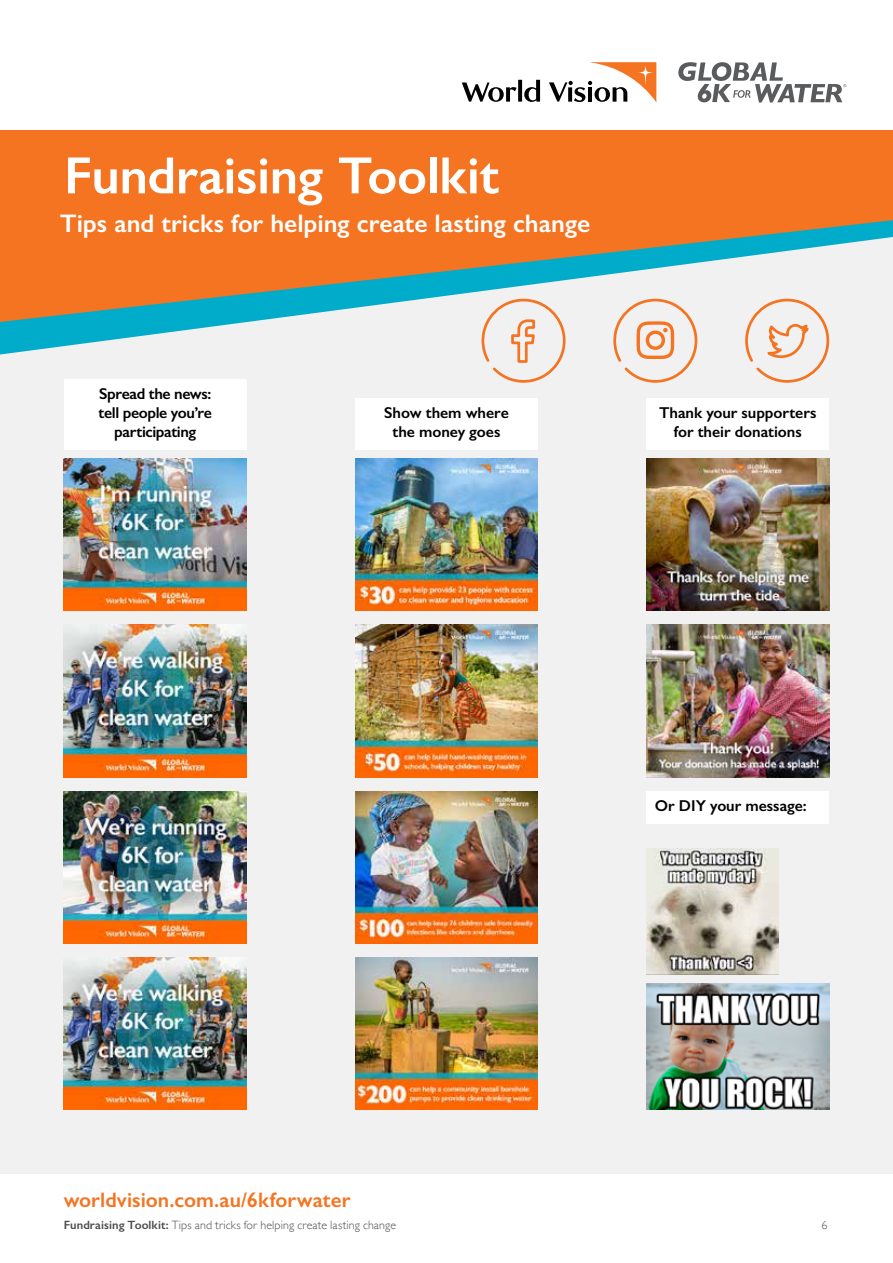
<style>
.page{position:relative;width:893px;height:1263px;background:#fff}
.page>*{position:absolute;margin:0;border:0;box-sizing:border-box;transform-origin:0 0}
.t1{font:600 52.5px "Gill Sans";letter-spacing:-.005em;color:#fff}
.t2{font:600 25.5px "Gill Sans";color:#fff}
.t3{font:600 21px "Gill Sans";color:#f47421}
.t4{font:600 15.75px/18.9px "Gill Sans";letter-spacing:-.005em;color:#000;text-align:center}
.t5{font:600 15.75px/18.9px "Gill Sans";letter-spacing:-.025em;color:#000;text-align:center}
.t6{font:300 12px "Gill Sans";letter-spacing:.01em;color:#4d4d4f}
.s1{font-weight:600}
</style>
<div class="page">
<div style="left:0;top:130px;width:893px;height:1044px;background:#f1f1f2"></div>
<svg style="left:0;top:323px;width:830px;height:32px"></svg>
<svg style="left:0;top:130px;width:893px;height:193px;background:#d88a4f"></svg>
<svg style="left:462px;top:62px;width:194px;height:40px"></svg>
<svg style="left:678px;top:62px;width:168px;height:41px"></svg>
<img style="left:355px;top:791px;width:183px;height:152px">
<img style="left:355px;top:957px;width:183px;height:153px">
<img style="left:355px;top:458px;width:183px;height:153px">
<img style="left:355px;top:625px;width:183px;height:152px">
<img style="left:64px;top:458px;width:183px;height:153px">
<img style="left:64px;top:625px;width:183px;height:152px">
<img style="left:646px;top:458px;width:183px;height:153px">
<img style="left:646px;top:625px;width:183px;height:152px">
<img style="left:646px;top:848px;width:132px;height:126px">
<img style="left:646px;top:983px;width:183px;height:127px">
<img style="left:64px;top:791px;width:183px;height:152px">
<img style="left:64px;top:957px;width:183px;height:153px">
<div style="left:355px;top:398px;width:183px;height:52px;background:#fff"></div>
<div style="left:646px;top:398px;width:183px;height:52px;background:#fff"></div>
<div style="left:646px;top:791px;width:183px;height:33px;background:#fff"></div>
<div style="left:64px;top:379px;width:183px;height:71px;background:#fff"></div>
<svg style="left:482px;top:299px;width:84px;height:84px"></svg>
<svg style="left:745px;top:299px;width:84px;height:84px"></svg>
<svg style="left:613px;top:299px;width:84px;height:84px"></svg>
<h1 class="t1" style="left:64px;top:144px;width:436px">Fundraising Toolkit</h1>
<h2 class="t2" style="left:60px;top:208px;width:532px">Tips and tricks for helping create lasting change</h2>
<p class="t5" style="left:99px;top:384px;width:115px">Spread the news: tell people you’re participating</p>
<p class="t4" style="left:384px;top:403px;width:126px">Show them where the money goes</p>
<p class="t4" style="left:659px;top:403px;width:159px">Thank your supporters for their donations</p>
<p class="t4" style="left:655px;top:796px;width:153px">Or DIY your message:</p>
<h3 class="t3" style="left:64px;top:1187px;width:288px">worldvision.com.au/6kforwater</h3>
<p class="t6" style="left:64px;top:1215px;width:334px"><span class="s1">Fundraising Toolkit:</span> Tips and tricks for helping create lasting change</p>
<p class="t6" style="left:821px;top:1215px;width:7px">6</p>
</div>
